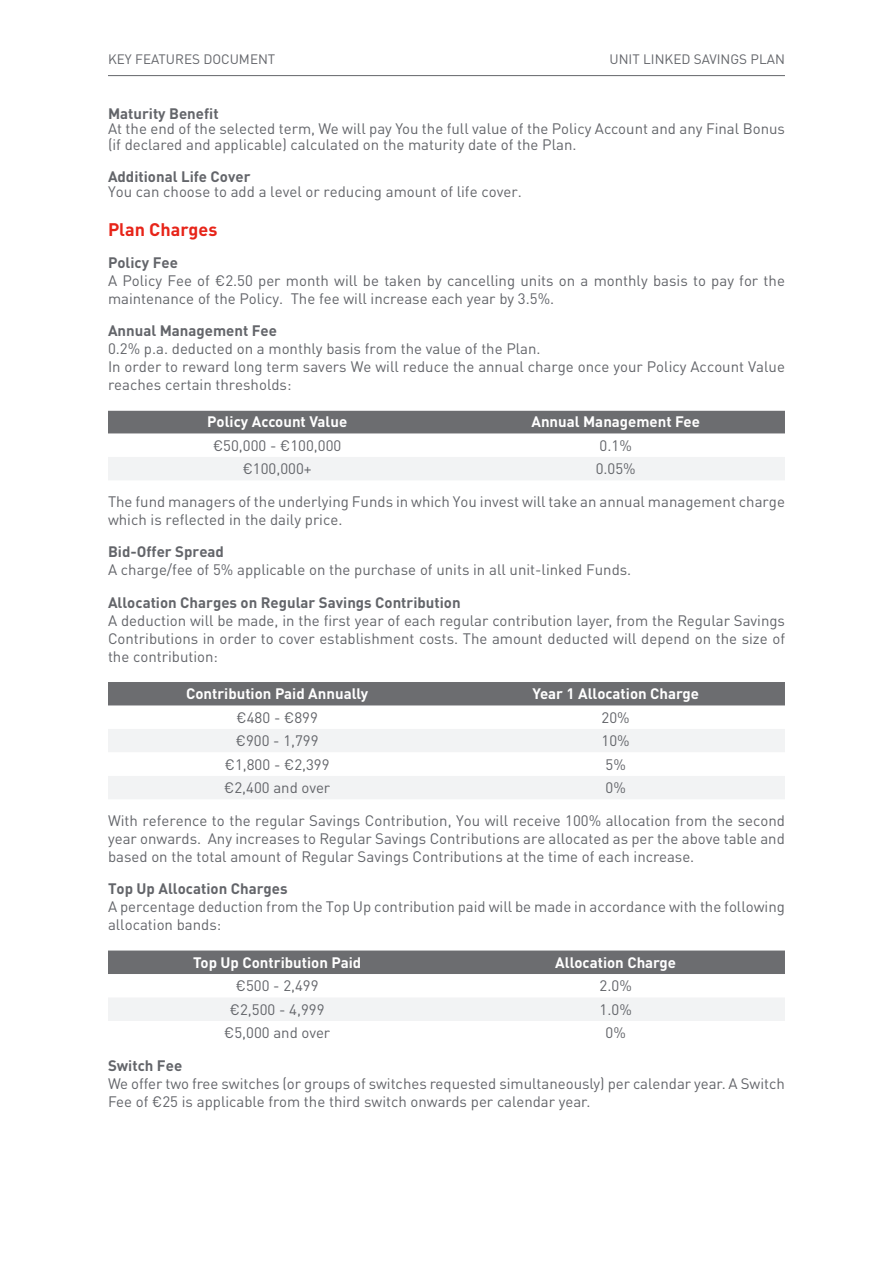
<style>
.page{position:relative;width:893px;height:1263px;background:#fff}
.page>*{position:absolute;margin:0;border:0;box-sizing:border-box;transform-origin:0 0}
.Heading_1{font:700 18px "DIN Pro";color:#e72419}
.Body{font:15px/18px "DIN Pro";color:#63656a}
.Heading_2{font:700 15px "DIN Pro";color:#63656a}
.t1{font:700 15px "DIN Pro";color:#fff}
.Body-2{font:700 15px "DIN Pro";color:#63656a}
.t2{font:13.5px "DIN Pro";color:#63656a}
</style>
<div class="page">
<div style="left:108px;top:411px;width:677px;height:22px;background:#6c6d70"></div>
<div style="left:108px;top:457px;width:677px;height:23px;background:#f2f3f4"></div>
<div style="left:108px;top:682px;width:677px;height:23px;background:#6c6d70"></div>
<div style="left:108px;top:729px;width:677px;height:70px;background:#f2f3f4"></div>
<svg style="left:108px;top:752px;width:677px;height:24px"></svg>
<div style="left:108px;top:950px;width:677px;height:24px;background:#6c6d70"></div>
<div style="left:108px;top:998px;width:677px;height:23px;background:#f2f3f4"></div>
<hr style="left:108px;top:75px;width:677px;height:1px;background:#63656a">
<p class="t2" style="left:108px;top:48px;width:169px">KEY FEATURES DOCUMENT</p>
<p class="t2" style="left:609px;top:48px;width:177px">UNIT LINKED SAVINGS PLAN</p>
<p class="Heading_2" style="left:108px;top:101px;width:112px">Maturity Benefit</p>
<p class="Body" style="left:108px;top:120px;width:678px;line-height:15.8px">At the end of the selected term, We will pay You the full value of the Policy Account and any Final Bonus (if declared and applicable) calculated on the maturity date of the Plan.</p>
<p class="Body-2" style="left:108px;top:164px;width:144px">Additional Life Cover</p>
<p class="Body" style="left:108px;top:182px;width:415px">You can choose to add a level or reducing amount of life cover.</p>
<p class="Heading_1" style="left:108px;top:214px;width:111px">Plan Charges</p>
<p class="Heading_2" style="left:108px;top:250px;width:71px">Policy Fee</p>
<p class="Body" style="left:108px;top:270px;width:678px">A Policy Fee of €2.50 per month will be taken by cancelling units on a monthly basis to pay for the maintenance of the Policy. The fee will increase each year by 3.5%.</p>
<p class="Heading_2" style="left:108px;top:318px;width:171px">Annual Management Fee</p>
<p class="Body" style="left:108px;top:338px;width:434px">0.2% p.a. deducted on a monthly basis from the value of the Plan.</p>
<p class="Body" style="left:108px;top:356px;width:678px">In order to reward long term savers We will reduce the annual charge once your Policy Account Value reaches certain thresholds:</p>
<p class="t1" style="left:207px;top:409px;width:141px">Policy Account Value</p>
<p class="t1" style="left:531px;top:409px;width:170px">Annual Management Fee</p>
<p class="Body" style="left:213px;top:435px;width:130px">€50,000 - €100,000</p>
<p class="Body" style="left:600px;top:435px;width:34px">0.1%</p>
<p class="Body" style="left:243px;top:458px;width:70px">€100,000+</p>
<p class="Body" style="left:596px;top:458px;width:42px">0.05%</p>
<p class="Body" style="left:108px;top:491px;width:678px">The fund managers of the underlying Funds in which You invest will take an annual management charge which is reflected in the daily price.</p>
<p class="Body-2" style="left:108px;top:539px;width:117px">Bid-Offer Spread</p>
<p class="Body" style="left:108px;top:559px;width:525px">A charge/fee of 5% applicable on the purchase of units in all unit-linked Funds.</p>
<p class="Heading_2" style="left:108px;top:590px;width:354px">Allocation Charges on Regular Savings Contribution</p>
<p class="Body" style="left:108px;top:610px;width:678px;text-align:justify">A deduction will be made, in the first year of each regular contribution layer, from the Regular Savings Contributions in order to cover establishment costs. The amount deducted will depend on the size of the contribution:</p>
<p class="t1" style="left:186px;top:681px;width:184px">Contribution Paid Annually</p>
<p class="t1" style="left:532px;top:681px;width:168px">Year 1 Allocation Charge</p>
<p class="Body" style="left:237px;top:707px;width:83px">€480 - €899</p>
<p class="Body" style="left:602px;top:707px;width:30px">20%</p>
<p class="Body" style="left:236px;top:730px;width:84px">€900 - 1,799</p>
<p class="Body" style="left:602px;top:730px;width:30px">10%</p>
<p class="Body" style="left:225px;top:754px;width:106px">€1,800 - €2,399</p>
<p class="Body" style="left:606px;top:754px;width:22px">5%</p>
<p class="Body" style="left:224px;top:777px;width:108px">€2,400 and over</p>
<p class="Body" style="left:606px;top:777px;width:22px">0%</p>
<p class="Body" style="left:108px;top:810px;width:678px;text-align:justify">With reference to the regular Savings Contribution, You will receive 100% allocation from the second year onwards. Any increases to Regular Savings Contributions are allocated as per the above table and based on the total amount of Regular Savings Contributions at the time of each increase.</p>
<p class="Heading_2" style="left:108px;top:876px;width:181px">Top Up Allocation Charges</p>
<p class="Body" style="left:108px;top:896px;width:678px">A percentage deduction from the Top Up contribution paid will be made in accordance with the following allocation bands:</p>
<p class="t1" style="left:193px;top:950px;width:169px">Top Up Contribution Paid</p>
<p class="t1" style="left:555px;top:950px;width:122px">Allocation Charge</p>
<p class="Body" style="left:236px;top:975px;width:84px">€500 - 2,499</p>
<p class="Body" style="left:600px;top:975px;width:34px">2.0%</p>
<p class="Body" style="left:230px;top:999px;width:96px">€2,500 - 4,999</p>
<p class="Body" style="left:600px;top:999px;width:34px">1.0%</p>
<p class="Body" style="left:224px;top:1022px;width:108px">€5,000 and over</p>
<p class="Body" style="left:606px;top:1022px;width:22px">0%</p>
<p class="Heading_2" style="left:108px;top:1053px;width:76px">Switch Fee</p>
<p class="Body" style="left:108px;top:1073px;width:678px">We offer two free switches (or groups of switches requested simultaneously) per calendar year. A Switch<br>Fee of €25 is applicable from the third switch onwards per calendar year.</p>
</div>
